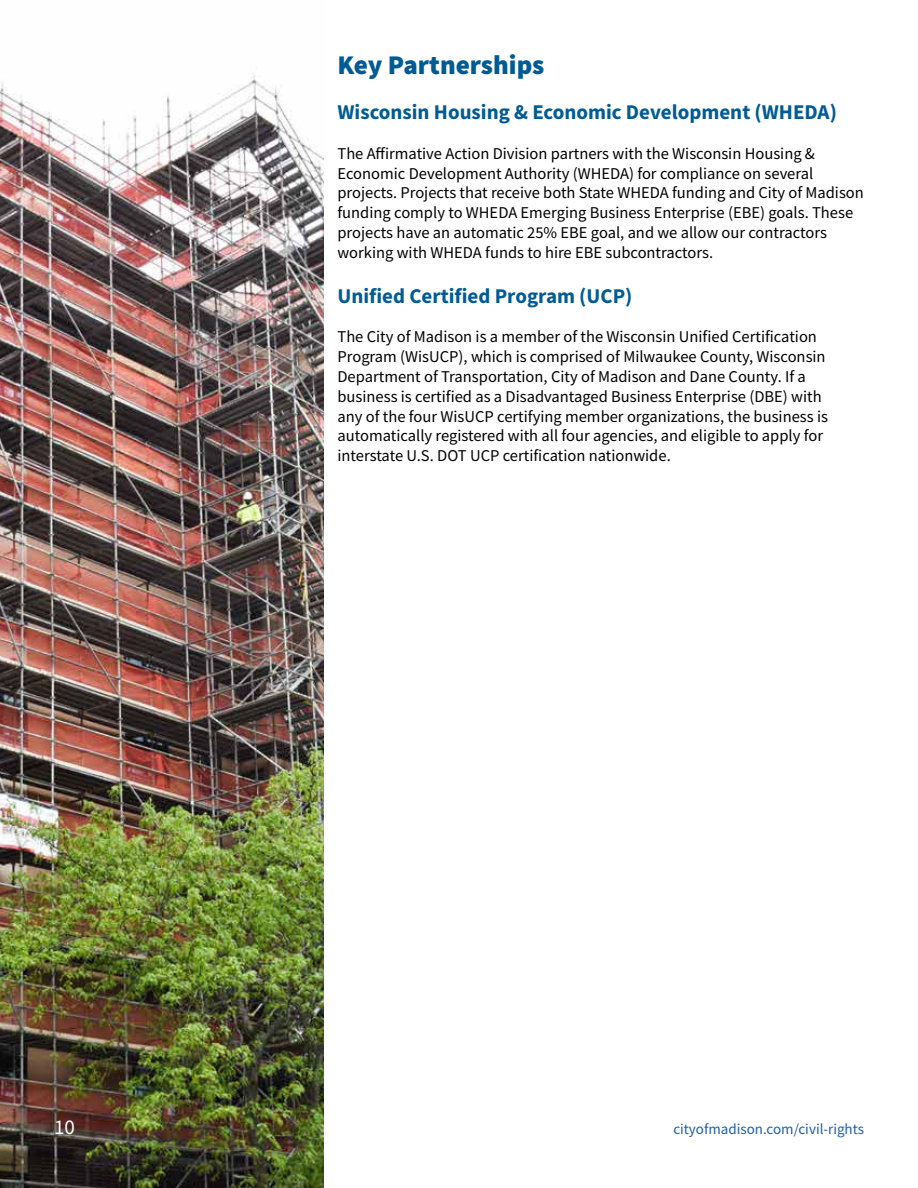
<style>
.page{position:relative;width:918px;height:1188px;background:#fff}
.page>*{position:absolute;margin:0;border:0;box-sizing:border-box;transform-origin:0 0}
.t1{font:900 27px "Source Sans Pro";color:#005b94}
.t2{font:700 21px "Source Sans Pro";color:#005b94}
.t3{font:21px "Source Sans Pro";color:#fff}
.t4{font:16.5px/19.8px "Source Sans Pro";color:#000}
.t5{font:15px "Source Sans Pro";color:#215e9e}
</style>
<div class="page">
<img style="left:0;top:74px;width:324px;height:1114px">
<h1 class="t1" style="left:338px;top:47px;width:208px">Key Partnerships</h1>
<p class="t2" style="left:338px;top:98px;width:501px">Wisconsin Housing &amp; Economic Development (WHEDA)</p>
<p class="t4" style="left:338px;top:143px;width:528px">The Affirmative Action Division partners with the Wisconsin Housing &amp; Economic Development Authority (WHEDA) for compliance on several projects. Projects that receive both State WHEDA funding and City of Madison funding comply to WHEDA Emerging Business Enterprise (EBE) goals. These projects have an automatic 25% EBE goal, and we allow our contractors working with WHEDA funds to hire EBE subcontractors.</p>
<p class="t2" style="left:338px;top:282px;width:296px">Unified Certified Program (UCP)</p>
<p class="t4" style="left:338px;top:327px;width:492px">The City of Madison is a member of the Wisconsin Unified Certification Program (WisUCP), which is comprised of Milwaukee County, Wisconsin Department of Transportation, City of Madison and Dane County. If a business is certified as a Disadvantaged Business Enterprise (DBE) with any of the four WisUCP certifying member organizations, the business is automatically registered with all four agencies, and eligible to apply for interstate U.S. DOT UCP certification nationwide.</p>
<p class="t3" style="left:54px;top:1114px;width:22px">10</p>
<p class="t5" style="left:673px;top:1119px;width:192px">cityofmadison.com/civil-rights</p>
</div>
